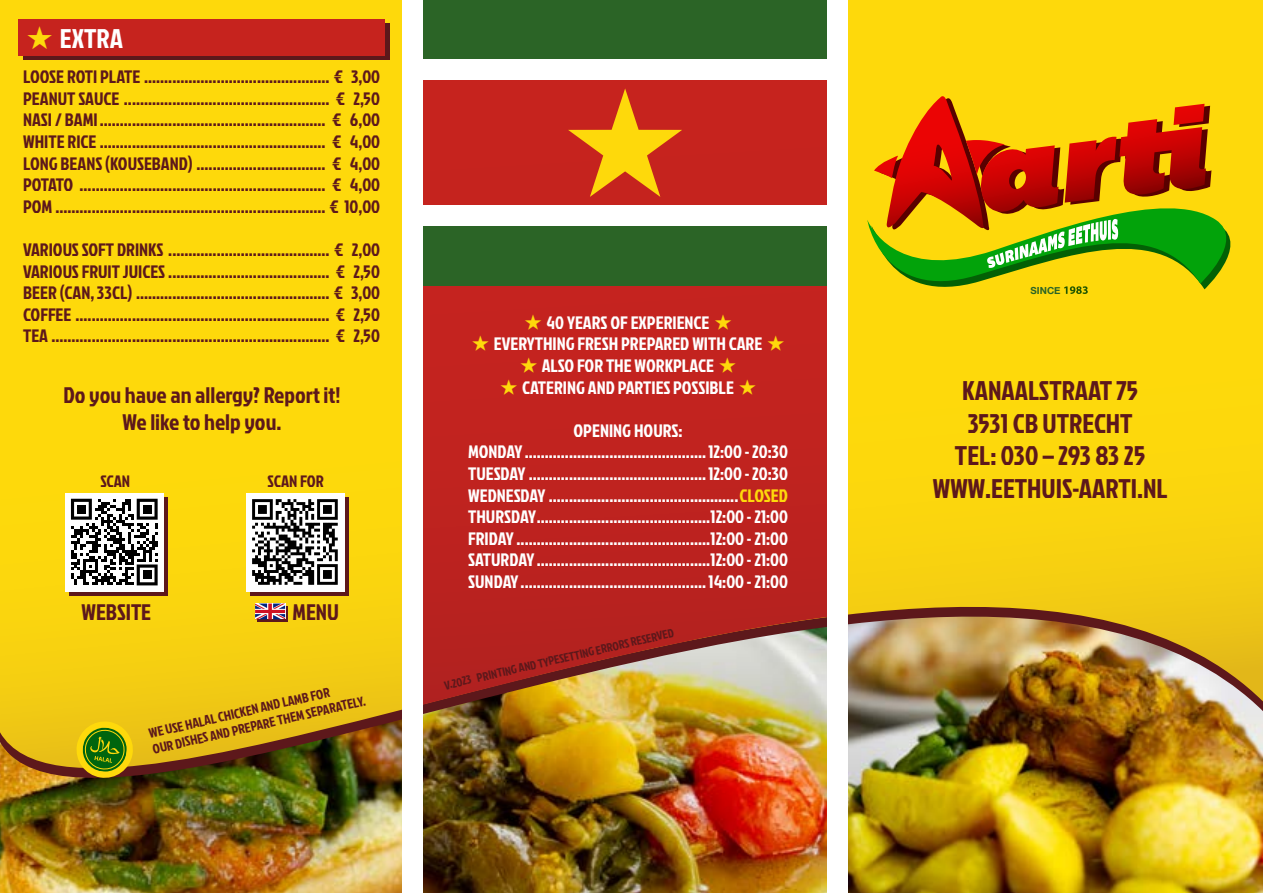
<style>
.page{position:relative;width:1263px;height:893px;background:#fff}
.page>*{position:absolute;margin:0;border:0;box-sizing:border-box;transform-origin:0 0}
.t1{font:27px/32.4px "Jockey";color:#5d181b;text-align:center}
.t2{font:27px "Jockey";color:#fff}
.t3{font:22.5px/27px "Jockey";color:#5d181b;text-align:center}
.t4{font:18px/21.6px "Jockey";color:#5d181b;text-align:justify}
.t5{font:18px/21.6px "Jockey";color:#fff}
.t6{font:18px "Jockey";color:#fed90b}
.t7{font:16.5px "Jockey";color:#5d181b}
.t8{font:13.5px/16.2px "Jockey";color:#5d181b}
.t9{font:12px "Jockey";color:#5d181b}
.t10{font:700 9.75px "Helvetica Neue";color:#2b6426}
.s1{font-family:"Adobe Heiti Std";color:#fed90b}
</style>
<div class="page">
<img style="left:0;top:809px;width:1263px;height:84px">
<img style="left:0;top:0;width:1263px;height:809px">
<svg style="left:423px;top:80px;width:404px;height:627px;background:#bf2f27"></svg>
<svg style="left:867px;top:94px;width:366px;height:203px;background:#c4920b"></svg>
<div style="left:412px;top:0;width:426px;height:60px;background:#2b6426"></div>
<div style="left:412px;top:226px;width:426px;height:59px;background:#2b6426"></div>
<div style="left:412px;top:206px;width:426px;height:20px;background:#fff"></div>
<div style="left:412px;top:60px;width:426px;height:20px;background:#fff"></div>
<svg style="left:568px;top:88px;width:114px;height:109px;background:#d85e17"></svg>
<div style="left:23px;top:23px;width:366px;height:37px;background:#5d181b"></div>
<div style="left:19px;top:19px;width:366px;height:37px;background:#c6231e"></div>
<div style="left:402px;top:0;width:21px;height:893px;background:#fff"></div>
<div style="left:827px;top:0;width:21px;height:893px;background:#fff"></div>
<div style="left:69px;top:497px;width:99px;height:99px;background:#5d181b"></div>
<div style="left:65px;top:493px;width:99px;height:98px;background:#fff"></div>
<svg style="left:71px;top:499px;width:87px;height:86px"></svg>
<div style="left:143px;top:505px;width:9px;height:9px;background:#000"></div>
<div style="left:77px;top:505px;width:9px;height:9px;background:#000"></div>
<div style="left:143px;top:570px;width:9px;height:9px;background:#000"></div>
<svg style="left:250px;top:497px;width:99px;height:99px"></svg>
<div style="left:246px;top:493px;width:98px;height:98px;background:#fff"></div>
<svg style="left:252px;top:499px;width:86px;height:86px"></svg>
<div style="left:258px;top:606px;width:30px;height:16px;background:linear-gradient(to right,#5d181b,#5d181b)"></div>
<svg style="left:255px;top:603px;width:30px;height:16px"></svg>
<svg style="left:74px;top:719px;width:61px;height:61px;background:#8f960f"></svg>
<div style="left:1026px;top:284px;width:34px;height:12px;background:#fed90b"></div>
<h1 class="t2" style="left:26px;top:19px;width:98px"><span class="s1">★</span> EXTRA</h1>
<p class="t4" style="left:23px;top:66px;width:358px">LOOSE ROTI PLATE .............................................. € 3,00<br>PEANUT SAUCE ................................................... € 2,50<br>NASI / BAMI........................................................ € 6,00<br>WHITE RICE ........................................................ € 4,00<br>LONG BEANS (KOUSEBAND) ................................ € 4,00<br>POTATO ............................................................. € 4,00<br>POM ................................................................... € 10,00</p>
<p class="t4" style="left:23px;top:238px;width:358px">VARIOUS SOFT DRINKS ........................................ € 2,00<br>VARIOUS FRUIT JUICES ........................................ € 2,50<br>BEER (CAN, 33CL) ................................................ € 3,00<br>COFFEE ............................................................... € 2,50<br>TEA ..................................................................... € 2,50</p>
<p class="t3" style="left:63px;top:381px;width:279px">Do you have an allergy? Report it!<br>We like to help you.</p>
<p class="t7" style="left:100px;top:469px;width:31px">SCAN</p>
<p class="t7" style="left:268px;top:469px;width:58px">SCAN FOR</p>
<p class="t3" style="left:82px;top:598px;width:71px">WEBSITE</p>
<p class="t3" style="left:292px;top:598px;width:48px">MENU</p>
<p class="t8" style="left:147px;top:725px;width:220px;rotate:-13deg">WE USE HALAL CHICKEN AND LAMB FOR<br>OUR DISHES AND PREPARE THEM SEPARATELY.</p>
<p class="t5" style="left:524px;top:311px;width:209px"><span class="s1">★</span> 40 YEARS OF EXPERIENCE <span class="s1">★</span></p>
<p class="t5" style="left:471px;top:333px;width:315px"><span class="s1">★</span> EVERYTHING FRESH PREPARED WITH CARE <span class="s1">★</span></p>
<p class="t5" style="left:520px;top:354px;width:218px"><span class="s1">★</span> ALSO FOR THE WORKPLACE <span class="s1">★</span></p>
<p class="t5" style="left:500px;top:376px;width:258px"><span class="s1">★</span> CATERING AND PARTIES POSSIBLE <span class="s1">★</span></p>
<p class="t5" style="left:468px;top:419px;width:321px;text-indent:105px">OPENING HOURS:<br>MONDAY .............................................12:00 - 20:30<br>TUESDAY ............................................12:00 - 20:30<br>WEDNESDAY</p>
<p class="t6" style="left:739px;top:482px;width:50px">CLOSED</p>
<p class="t5" style="left:468px;top:505px;width:321px;text-align:justify">THURSDAY...........................................12:00 - 21:00<br>FRIDAY ................................................12:00 - 21:00<br>SATURDAY ...........................................12:00 - 21:00<br>SUNDAY ..............................................14:00 - 21:00</p>
<p class="t9" style="left:443px;top:677px;width:237px;rotate:-13deg">V.2023 PRINTING AND TYPESETTING ERRORS RESERVED</p>
<p class="t10" style="left:1030px;top:283px;width:31px">SINCE</p>
<h1 class="t1" style="left:933px;top:374px;width:236px">KANAALSTRAAT 75<br>3531 CB UTRECHT<br>TEL: 030 – 293 83 25<br>WWW.EETHUIS-AARTI.NL</h1>
</div>
